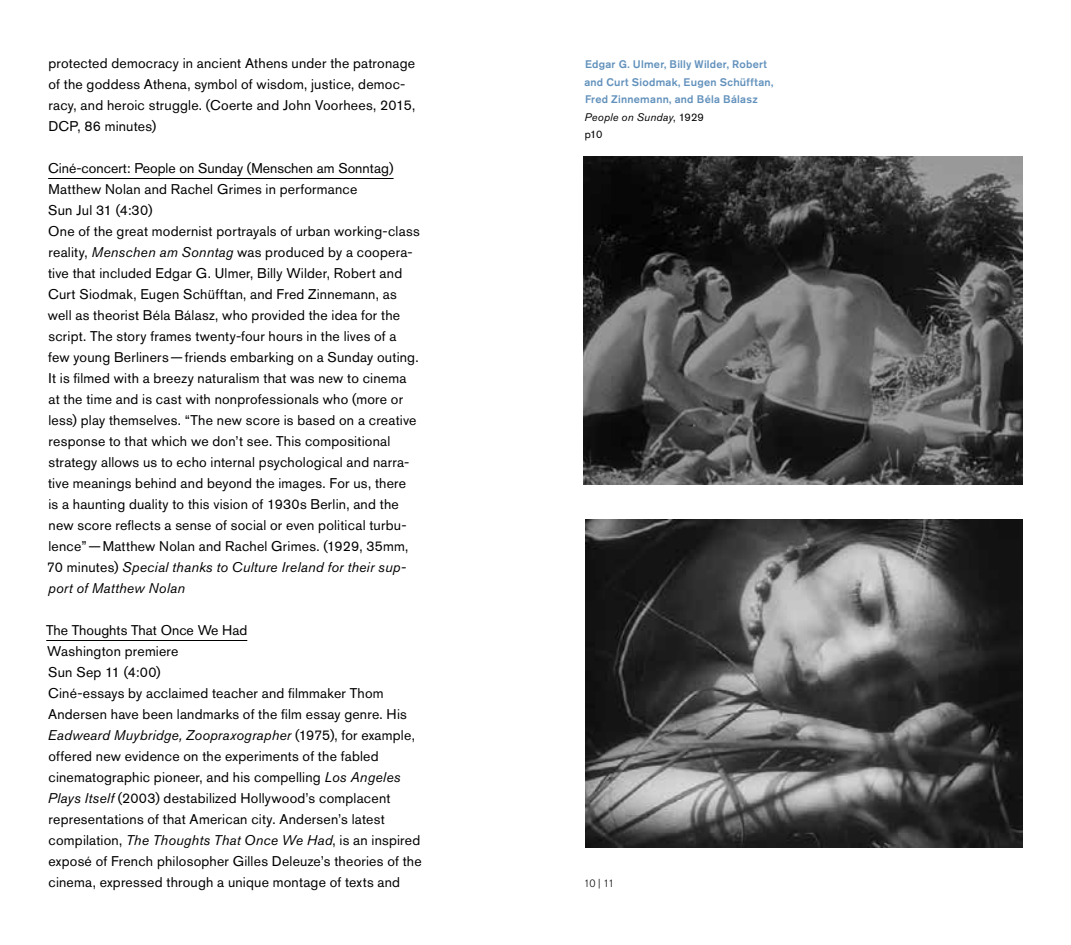
<style>
.page{position:relative;width:1071px;height:945px;background:#fff}
.page>*{position:absolute;margin:0;border:0;box-sizing:border-box;transform-origin:0 0}
.t1{font:14px/21px "Akzidenz Grotesk Pro";letter-spacing:.015em;color:#000}
.t2{font:500 10.85px/17.5px "Akzidenz Grotesk Pro";letter-spacing:.025em;color:#6291bc}
.t3{font:300 10.5px "Akzidenz Grotesk Pro";color:#000}
.s1{font-style:italic}
.s2{font-weight:400;font-style:italic;color:#000}
.s3{font-weight:400;color:#000}
</style>
<div class="page">
<hr style="left:48px;top:178px;width:346px;height:1px;background:#000">
<hr style="left:46px;top:640px;width:201px;height:1px;background:#000">
<img style="left:584px;top:156px;width:438px;height:329px">
<img style="left:586px;top:520px;width:436px;height:327px">
<p class="t1" style="left:48px;top:53px;width:369px">protected democracy in ancient Athens under the patronage of the goddess Athena, symbol of wisdom, justice, democ&shy;racy, and heroic struggle. (Coerte and John Voorhees, 2015, DCP, 86 minutes)</p>
<p class="t1" style="left:47px;top:158px;width:374px">Ciné-concert: People on Sunday (Menschen am Sonntag)<br>Matthew Nolan and Rachel Grimes in performance<br>Sun Jul 31 (4:30)<br>One of the great modernist portrayals of urban working-class reality, <span class="s1">Menschen am Sonntag</span> was produced by a coopera&shy;tive that included Edgar G. Ulmer, Billy Wilder, Robert and Curt Siodmak, Eugen Schüfftan, and Fred Zinnemann, as well as theorist Béla Bálasz, who provided the idea for the script. The story frames twenty-four hours in the lives of a few young Berliners—friends embarking on a Sunday outing.<br>It is filmed with a breezy naturalism that was new to cinema<br>at the time and is cast with nonprofessionals who (more or less) play themselves. “The new score is based on a creative response to that which we don’t see. This compositional strategy allows us to echo internal psychological and narra&shy;tive meanings behind and beyond the images. For us, there<br>is a haunting duality to this vision of 1930s Berlin, and the new score reflects a sense of social or even political turbu&shy;lence”—Matthew Nolan and Rachel Grimes. (1929, 35mm, 70 minutes) <span class="s1">Special thanks to Culture Ireland for their sup&shy;port of Matthew Nolan</span></p>
<p class="t1" style="left:46px;top:620px;width:377px">The Thoughts That Once We Had<br>Washington premiere<br>Sun Sep 11 (4:00)<br>Ciné-essays by acclaimed teacher and filmmaker Thom Andersen have been landmarks of the film essay genre. His <span class="s1">Eadweard Muybridge, Zoopraxographer</span> (1975), for example, offered new evidence on the experiments of the fabled cinematographic pioneer, and his compelling <span class="s1">Los Angeles Plays Itself</span> (2003) destabilized Hollywood’s complacent representations of that American city. Andersen’s latest compilation, <span class="s1">The Thoughts That Once We Had</span>, is an inspired exposé of French philosopher Gilles Deleuze’s theories of the cinema, expressed through a unique montage of texts and</p>
<p class="t2" style="left:584px;top:56px;width:191px">Edgar G. Ulmer, Billy Wilder, Robert and Curt Siodmak, Eugen Schüfftan,<br>Fred Zinnemann, and Béla Bálasz<br><span class="s2">People on Sunday</span><span class="s3">, 1929<br>p10</span></p>
<p class="t3" style="left:584px;top:877px;width:32px">10 | 11</p>
</div>
